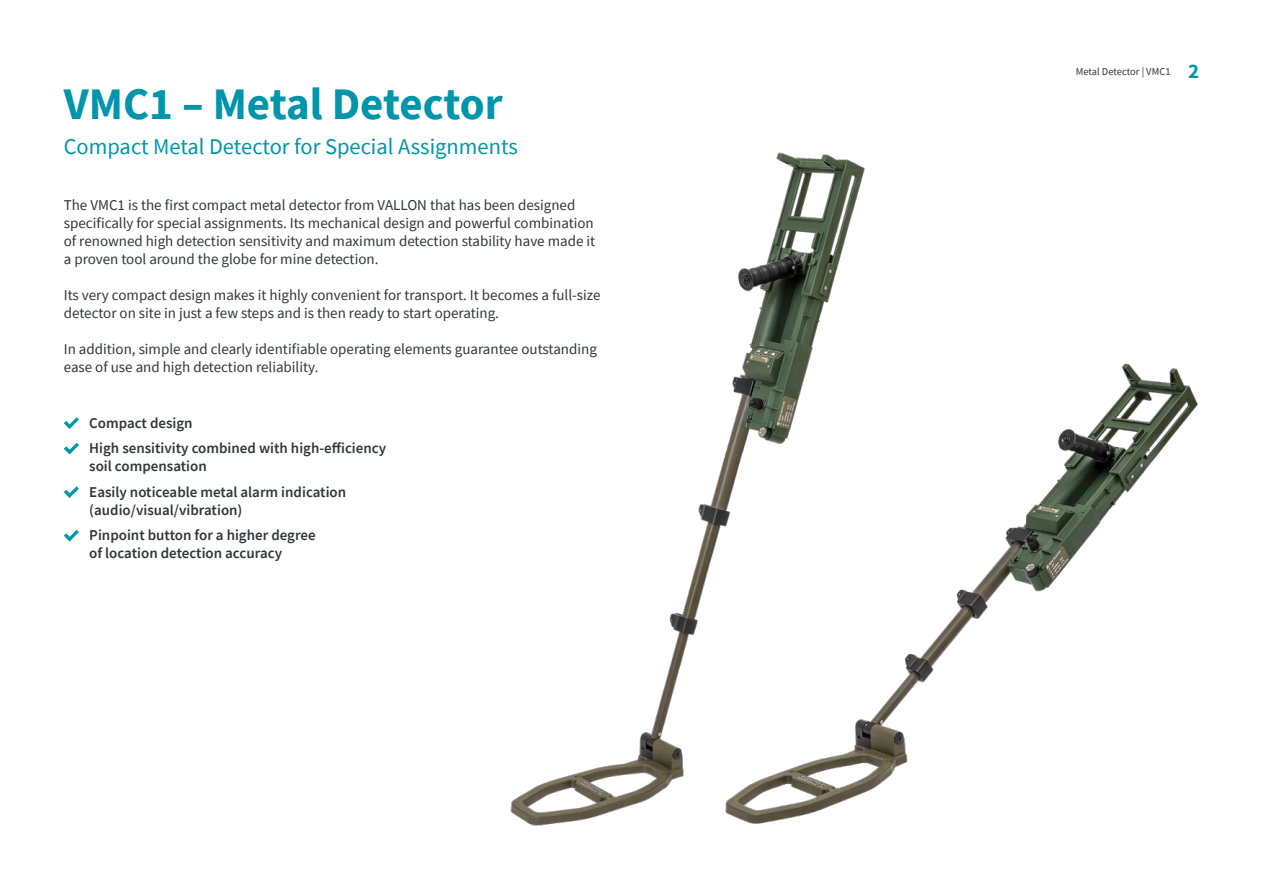
<style>
.page{position:relative;width:1263px;height:893px;background:#fff}
.page>*{position:absolute;margin:0;border:0;box-sizing:border-box;transform-origin:0 0}
.t1{font:700 45px "Source Sans Pro";color:#0095ab}
.t2{font:22.5px "Source Sans Pro";color:#0095ab}
.t3{font:700 21px "Source Sans Pro";color:#0095ab}
.t4{font:15px/18px "Source Sans Pro";color:#30373a}
.t5{font:600 15px/25.5px "Source Sans Pro";color:#30373a}
.t6{font:10.5px "Source Sans Pro";color:#30373a}
</style>
<div class="page">
<svg style="left:64px;top:417px;width:15px;height:12px"></svg>
<svg style="left:64px;top:443px;width:15px;height:11px"></svg>
<svg style="left:64px;top:486px;width:15px;height:12px"></svg>
<svg style="left:64px;top:530px;width:15px;height:11px"></svg>
<img style="left:510px;top:152px;width:355px;height:674px">
<img style="left:721px;top:359px;width:477px;height:467px">
<h1 class="t1" style="left:64px;top:73px;width:440px">VMC1 – Metal Detector</h1>
<h2 class="t2" style="left:64px;top:133px;width:456px">Compact Metal Detector for Special Assignments</h2>
<p class="t4" style="left:64px;top:196px;width:533px">The VMC is1 the first compact metal detector from VALLON that has been designed specifically for special assignments. Its mechanical design and powerful combination of renowned high detection sensitivity and maximum detection stability have made it a proven tool around the globe for mine detection.</p>
<p class="t4" style="left:64px;top:286px;width:538px">Its very compact design makes it highly convenient for transport It. becomes a full-size detector on site in just a few steps and is then ready to start operating.</p>
<p class="t4" style="left:64px;top:340px;width:535px">In addition, simple and clearly identifiable operating elements guarantee outstanding ease of use and high detection reliability.</p>
<p class="t5" style="left:89px;top:410px;width:298px">Compact design<br>High sensitivity combined with high-efficiency</p>
<p class="t5" style="left:89px;top:453px;width:258px">soil compensation<br>Easily noticeable metal alarm indication</p>
<p class="t5" style="left:89px;top:497px;width:228px">(audio/visual/vibration(<br>Pinpoint button for a higher degree</p>
<p class="t5" style="left:89px;top:540px;width:194px">of location detection accuracy</p>
<p class="t6" style="left:1076px;top:65px;width:96px">Metal Detector | VMC1</p>
<h3 class="t3" style="left:1188px;top:56px;width:13px">2</h3>
</div>
